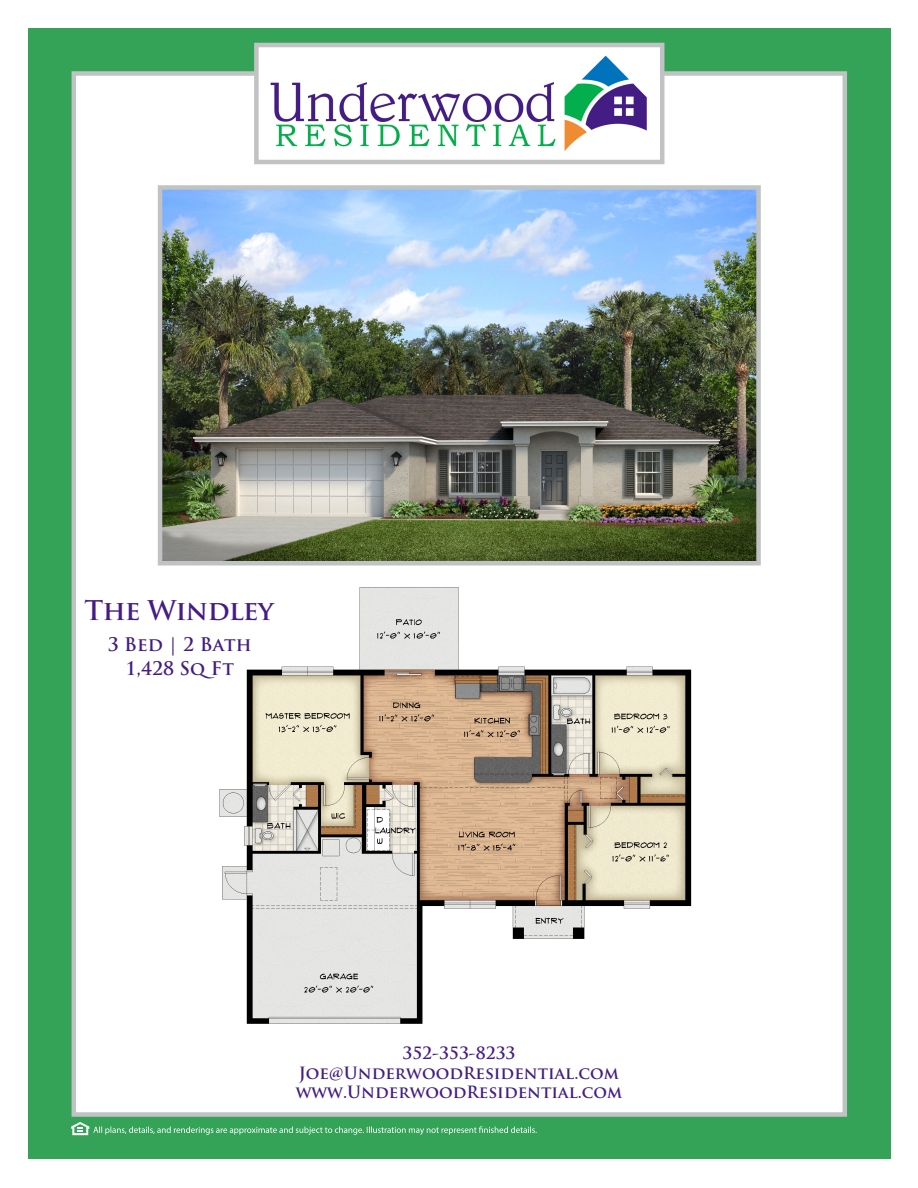
<style>
.page{position:relative;width:918px;height:1188px;background:#fff}
.page>*{position:absolute;margin:0;border:0;box-sizing:border-box;transform-origin:0 0}
.t1{font:700 26.55px "Trajan Pro";letter-spacing:-.02em;color:#441d84}
.t2{font:700 18.3px/24.2px "Trajan Pro";color:#441d84;text-align:center}
.t3{font:700 16.5px/19.5px "Trajan Pro";color:#441d84;text-align:center}
</style>
<div class="page">
<div style="left:28px;top:28px;width:863px;height:1132px;background:#35a357"></div>
<div style="left:72px;top:71px;width:775px;height:1046px;background:#fff;border:4px solid #c0c2c4"></div>
<svg style="left:71px;top:1122px;width:466px;height:13px"></svg>
<img style="left:219px;top:587px;width:473px;height:437px">
<img style="left:259px;top:48px;width:400px;height:104px">
<div style="left:254px;top:43px;width:410px;height:121px;border:4px solid #c0c2c4"></div>
<img style="left:157px;top:185px;width:604px;height:381px">
<h1 class="t1" style="left:84px;top:594px;width:191px">The Windley</h1>
<p class="t2" style="left:108px;top:632px;width:146px">3 Bed | 2 Bath<br>1,428 SqFt</p>
<p class="t3" style="left:299px;top:1044px;width:322px">352-353-8233<br>Joe@UnderwoodResidential.com</p>
<p class="t3" style="left:296px;top:1083px;width:328px">www.UnderwoodResidential.com</p>
</div>
